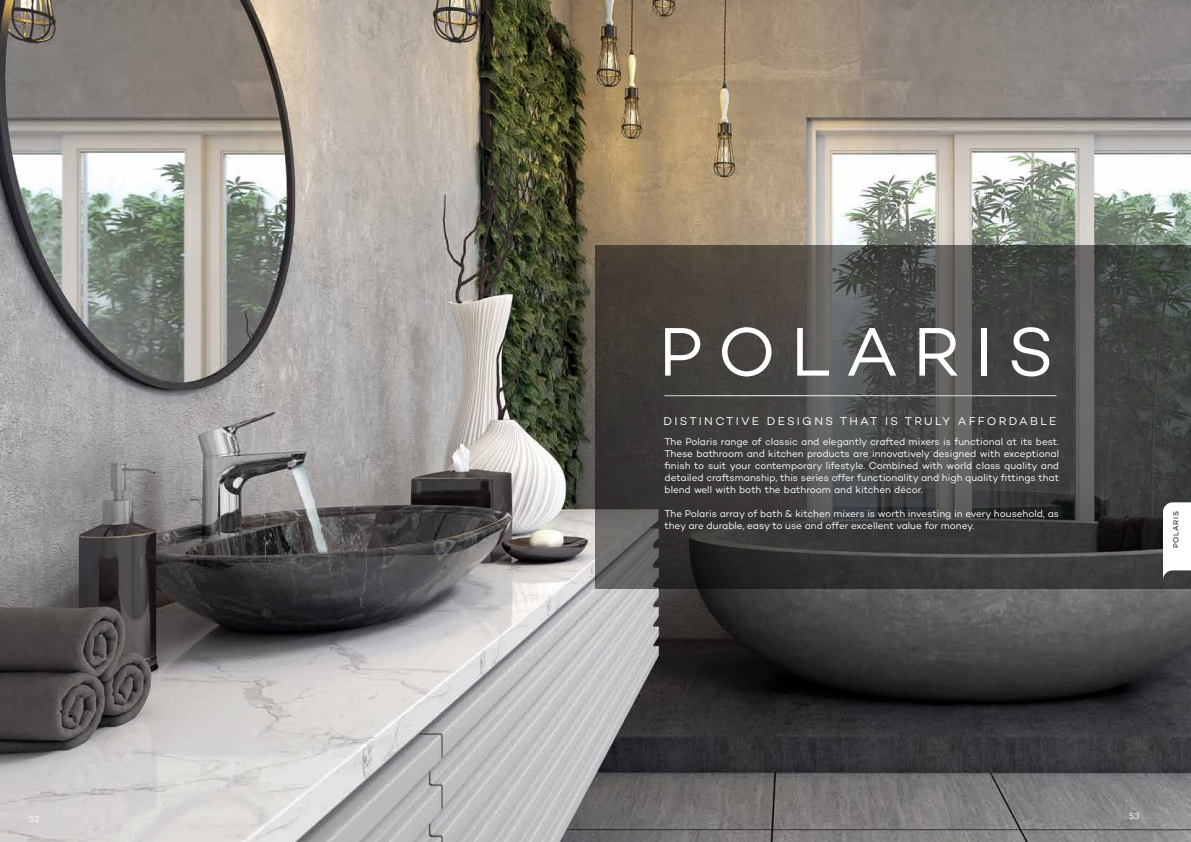
<style>
.page{position:relative;width:1191px;height:842px;background:#fff}
.page>*{position:absolute;margin:0;border:0;box-sizing:border-box;transform-origin:0 0}
.t1{font:70px "Campton";letter-spacing:.21em;color:#fff}
.t2{font:11.5px "Campton";letter-spacing:.2em;color:#fff}
.t3{font:10px/12px "Campton";letter-spacing:-.005em;color:#fff;text-align:justify}
.t4{font:9px "Campton";color:#fff}
.t5{font:7.5px "Campton";letter-spacing:.09em;color:#000}
</style>
<div class="page">
<img style="left:0;top:0;width:1191px;height:842px">
<svg style="left:595px;top:245px;width:596px;height:343px;background:#444341"></svg>
<hr style="left:664px;top:395px;width:392px;height:1px;background:#fff">
<svg style="left:1163px;top:502px;width:28px;height:78px"></svg>
<p class="t4" style="left:29px;top:813px;width:12px">52</p>
<h1 class="t1" style="left:658px;top:308px;width:397px">POLARIS</h1>
<p class="t2" style="left:663px;top:414px;width:394px">DISTINCTIVE DESIGNS THAT IS TRULY AFFORDABLE</p>
<p class="t3" style="left:664px;top:436px;width:396px">The Polaris range of classic and elegantly crafted mixers is functional at its best.<br>These bathroom and kitchen products are innovatively designed with exceptional finish to suit your contemporary lifestyle. Combined with world class quality and detailed craftsmanship, this series offer functionality and high quality fittings that blend well with both the bathroom and kitchen décor.</p>
<p class="t3" style="left:664px;top:508px;width:396px">The Polaris array of bath &amp; kitchen mixers is worth investing in every household, as they are durable, easy to use and offer excellent value for money.</p>
<p class="t5" style="left:1171px;top:548px;width:38px;rotate:-90deg">POLARIS</p>
<p class="t4" style="left:1129px;top:810px;width:12px">53</p>
</div>
